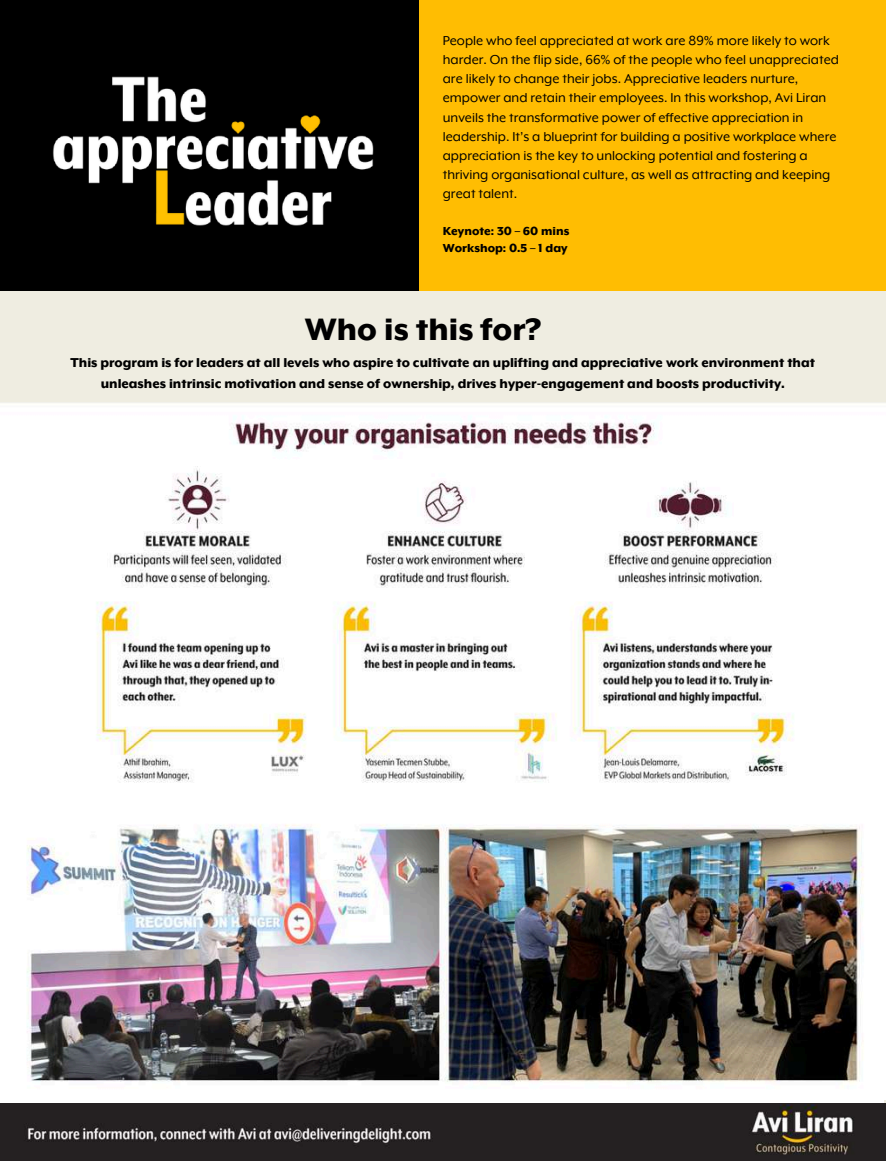
<style>
.page{position:relative;width:886px;height:1161px;background:#fff}
.page>*{position:absolute;margin:0;border:0;box-sizing:border-box;transform-origin:0 0}
.t1{font:800 36px "Mr Eaves XL Mod OT";color:#000}
.t2{font:15px/19.2px "Mr Eaves XL Mod OT";color:#000}
.t3{font:800 15px/20.2px "Mr Eaves XL Mod OT";color:#000;text-align:center}
.t4{font:800 13.5px/16.8px "Mr Eaves XL Mod OT";color:#000}
</style>
<div class="page">
<div style="left:0;top:0;width:885px;height:1161px;background:#efede1"></div>
<div style="left:418px;top:0;width:467px;height:290px;background:#ffbd02"></div>
<div style="left:0;top:0;width:418px;height:290px;background:#000"></div>
<img style="left:52px;top:76px;width:322px;height:150px">
<img style="left:0;top:403px;width:885px;height:185px">
<img style="left:0;top:588px;width:885px;height:511px">
<img style="left:0;top:1103px;width:885px;height:58px">
<p class="t2" style="left:443px;top:32px;width:397px">People who feel appreciated at work are 89% more likely to work harder. On the flip side, 66% of the people who feel unappreciated are likely to change their jobs. Appreciative leaders nurture, empower and retain their employees. In this workshop, Avi Liran unveils the transformative power of effective appreciation in leadership. It’s a blueprint for building a positive workplace where appreciation is the key to unlocking potential and fostering a thriving organisational culture, as well as attracting and keeping great talent.</p>
<p class="t4" style="left:443px;top:223px;width:128px">Keynote: 30 – 60 mins<br>Workshop: 0.5 – 1 day</p>
<h1 class="t1" style="left:305px;top:313px;width:238px">Who is this for?</h1>
<p class="t3" style="left:70px;top:353px;width:746px">This program is for leaders at all levels who aspire to cultivate an uplifting and appreciative work environment that unleashes intrinsic motivation and sense of ownership, drives hyper-engagement and boosts productivity.</p>
</div>
